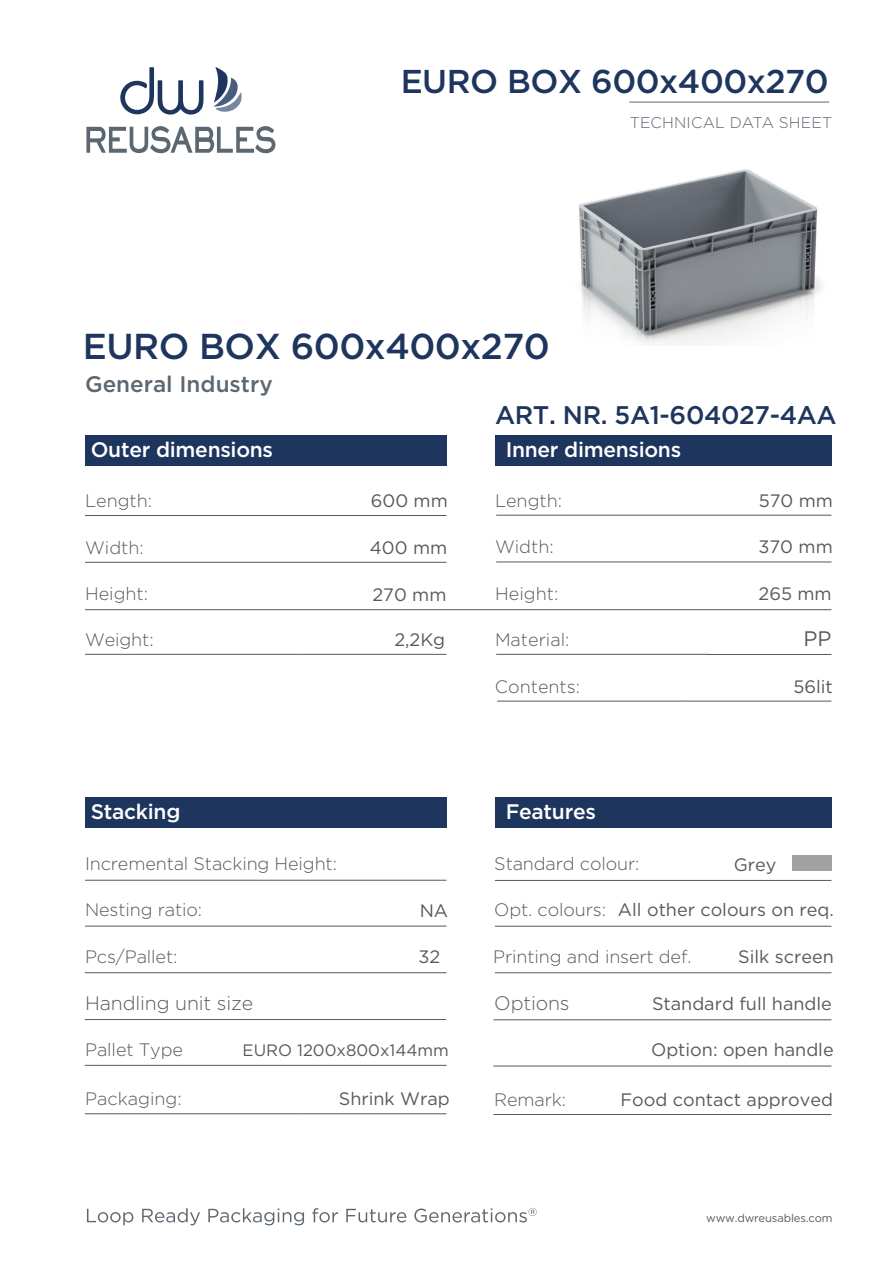
<style>
.page{position:relative;width:893px;height:1263px;background:#fff}
.page>*{position:absolute;margin:0;border:0;box-sizing:border-box;transform-origin:0 0}
.t1{font:500 36px "Gotham";letter-spacing:-.015em;color:#1e355e}
.t2{font:500 33px "Gotham";letter-spacing:-.015em;color:#1e355e}
.t3{font:500 25.5px "Gotham";letter-spacing:-.015em;color:#1e355e}
.t4{font:500 22.5px "Gotham";color:#5d6770}
.t5{font:500 21px "Gotham";letter-spacing:-.015em;color:#fff}
.t6{font:21px "Gotham";color:#58595b}
.t7{font:300 19.5px "Gotham";letter-spacing:-.005em;color:#58595b}
.t8{font:300 18px "Gotham";letter-spacing:-.005em;color:#58595b}
.t9{font:18px "Gotham";color:#58595b}
.t10{font:16.5px "Gotham";color:#58595b}
.t11{font:300 15.6px "Gotham";letter-spacing:.015em;color:#5d6770}
.t12{font:11.25px "Gotham";letter-spacing:-.015em;color:#58595b}
</style>
<div class="page">
<hr style="left:629px;top:102px;width:200px;height:1px;background:#5d6770">
<hr style="left:85px;top:515px;width:361px;height:1px;background:#58595b">
<hr style="left:496px;top:515px;width:335px;height:1px;background:#58595b">
<hr style="left:85px;top:562px;width:361px;height:1px;background:#58595b">
<hr style="left:496px;top:562px;width:335px;height:1px;background:#58595b">
<hr style="left:85px;top:880px;width:361px;height:1px;background:#58595b">
<hr style="left:85px;top:654px;width:213px;height:1px;background:#58595b">
<hr style="left:298px;top:654px;width:148px;height:1px;background:#58595b">
<hr style="left:497px;top:701px;width:186px;height:1px;background:#58595b">
<hr style="left:683px;top:701px;width:148px;height:1px;background:#58595b">
<hr style="left:85px;top:1113px;width:214px;height:1px;background:#58595b">
<hr style="left:299px;top:1113px;width:147px;height:1px;background:#58595b">
<hr style="left:496px;top:654px;width:213px;height:1px;background:#58595b">
<hr style="left:708px;top:654px;width:123px;height:1px;background:#58595b">
<hr style="left:85px;top:972px;width:361px;height:1px;background:#58595b">
<hr style="left:85px;top:926px;width:361px;height:1px;background:#58595b">
<hr style="left:495px;top:880px;width:336px;height:1px;background:#58595b">
<svg style="left:86px;top:126px;width:189px;height:27px"></svg>
<svg style="left:213px;top:67px;width:29px;height:45px"></svg>
<svg style="left:120px;top:67px;width:83px;height:48px"></svg>
<svg style="left:87px;top:1209px;width:46px;height:16px"></svg>
<svg style="left:142px;top:1208px;width:58px;height:17px"></svg>
<svg style="left:208px;top:1208px;width:96px;height:17px"></svg>
<svg style="left:312px;top:1208px;width:26px;height:14px"></svg>
<svg style="left:346px;top:1209px;width:60px;height:13px"></svg>
<svg style="left:414px;top:1208px;width:123px;height:14px"></svg>
<div style="left:792px;top:856px;width:39px;height:15px;background:#a3a0a1"></div>
<hr style="left:495px;top:926px;width:336px;height:1px;background:#58595b">
<hr style="left:495px;top:972px;width:336px;height:1px;background:#58595b">
<hr style="left:85px;top:1019px;width:361px;height:1px;background:#58595b">
<hr style="left:85px;top:1065px;width:361px;height:1px;background:#58595b">
<hr style="left:85px;top:609px;width:746px;height:1px;background:#58595b">
<div style="left:85px;top:435px;width:361px;height:31px;background:#1e355e"></div>
<div style="left:85px;top:797px;width:361px;height:31px;background:#1e355e"></div>
<div style="left:495px;top:797px;width:336px;height:31px;background:#1e355e"></div>
<div style="left:495px;top:435px;width:336px;height:31px;background:#1e355e"></div>
<hr style="left:493px;top:1019px;width:338px;height:1px;background:#58595b">
<hr style="left:493px;top:1066px;width:338px;height:1px;background:#58595b">
<hr style="left:493px;top:1114px;width:338px;height:1px;background:#58595b">
<img style="left:578px;top:169px;width:244px;height:177px">
<h2 class="t2" style="left:401px;top:62px;width:430px">EURO BOX 600x400x270</h2>
<h1 class="t1" style="left:83px;top:326px;width:469px">EURO BOX 600x400x270</h1>
<p class="t4" style="left:85px;top:371px;width:189px">General Industry</p>
<p class="t11" style="left:630px;top:114px;width:204px">TECHNICAL DATA SHEET</p>
<p class="t5" style="left:91px;top:438px;width:184px">Outer dimensions</p>
<h3 class="t3" style="left:495px;top:400px;width:343px">ART. NR. 5A1-604027-4AA</h3>
<p class="t5" style="left:506px;top:438px;width:177px">Inner dimensions</p>
<p class="t8" style="left:495px;top:490px;width:69px">Length:</p>
<p class="t8" style="left:495px;top:537px;width:60px">Width:</p>
<p class="t8" style="left:85px;top:491px;width:69px">Length:</p>
<p class="t8" style="left:85px;top:538px;width:60px">Width:</p>
<p class="t9" style="left:370px;top:537px;width:79px">400 mm</p>
<p class="t9" style="left:759px;top:490px;width:76px">570 mm</p>
<p class="t9" style="left:371px;top:491px;width:79px">600 mm</p>
<p class="t9" style="left:758px;top:537px;width:76px">370 mm</p>
<p class="t9" style="left:759px;top:584px;width:75px">265 mm</p>
<p class="t8" style="left:85px;top:584px;width:65px">Height:</p>
<p class="t9" style="left:372px;top:584px;width:76px">270 mm</p>
<p class="t8" style="left:495px;top:584px;width:65px">Height:</p>
<p class="t8" style="left:85px;top:630px;width:70px">Weight:</p>
<p class="t8" style="left:495px;top:630px;width:76px">Material:</p>
<p class="t6" style="left:803px;top:627px;width:30px">PP</p>
<p class="t9" style="left:394px;top:629px;width:52px">2,2Kg</p>
<p class="t8" style="left:495px;top:676px;width:87px">Contents:</p>
<p class="t9" style="left:793px;top:676px;width:41px">56lit</p>
<p class="t5" style="left:91px;top:800px;width:91px">Stacking</p>
<p class="t5" style="left:506px;top:800px;width:92px">Features</p>
<p class="t8" style="left:85px;top:854px;width:253px">Incremental Stacking Height:</p>
<p class="t8" style="left:494px;top:854px;width:147px">Standard colour:</p>
<p class="t9" style="left:734px;top:855px;width:44px">Grey</p>
<p class="t8" style="left:85px;top:900px;width:119px">Nesting ratio:</p>
<p class="t9" style="left:420px;top:900px;width:30px">NA</p>
<p class="t8" style="left:494px;top:900px;width:113px">Opt. colours:</p>
<p class="t9" style="left:618px;top:900px;width:217px">All other colours on req.</p>
<p class="t8" style="left:85px;top:946px;width:94px">Pcs/Pallet:</p>
<p class="t9" style="left:418px;top:947px;width:23px">32</p>
<p class="t8" style="left:493px;top:947px;width:200px">Printing and insert def.</p>
<p class="t9" style="left:738px;top:946px;width:97px">Silk screen</p>
<p class="t7" style="left:85px;top:992px;width:170px">Handling unit size</p>
<p class="t8" style="left:85px;top:1039px;width:99px">Pallet Type</p>
<p class="t10" style="left:243px;top:1041px;width:208px">EURO 1200x800x144mm</p>
<p class="t8" style="left:85px;top:1089px;width:98px">Packaging:</p>
<p class="t9" style="left:339px;top:1089px;width:112px">Shrink Wrap</p>
<p class="t7" style="left:494px;top:992px;width:77px">Options</p>
<p class="t9" style="left:652px;top:993px;width:181px">Standard full handle</p>
<p class="t9" style="left:651px;top:1039px;width:184px">Option: open handle</p>
<p class="t9" style="left:620px;top:1089px;width:214px">Food contact approved</p>
<p class="t8" style="left:494px;top:1089px;width:73px">Remark:</p>
<p class="t12" style="left:706px;top:1211px;width:128px">www.dwreusables.com</p>
</div>
